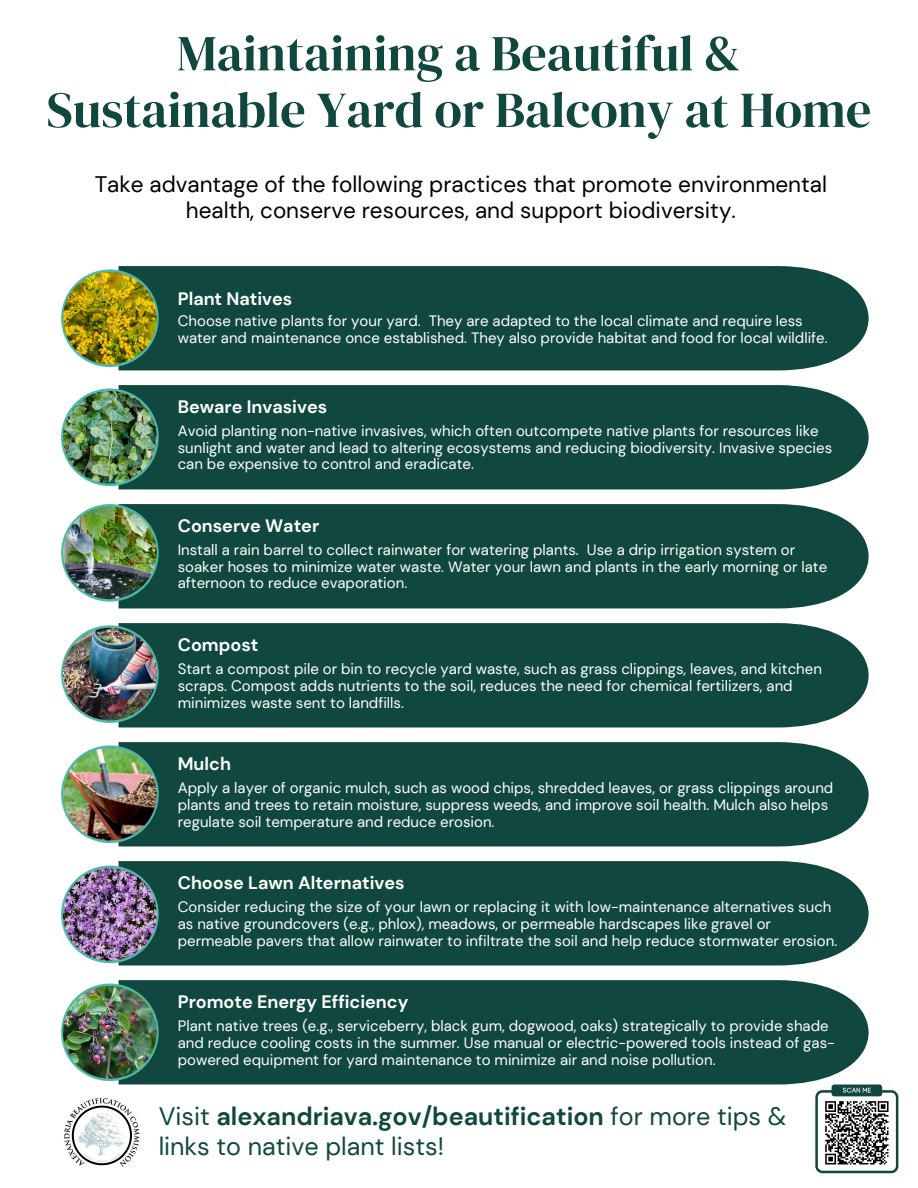
<style>
.page{position:relative;width:918px;height:1188px;background:#fff}
.page>*{position:absolute;margin:0;border:0;box-sizing:border-box;transform-origin:0 0}
.t1{font:50.25px/56.6px "DM Serif Display";color:#104840;text-align:center}
.t2{font:25.2px/29.4px "DM Sans";color:#104840}
.t3{font:22.5px/25.8px "DM Sans";color:#000;text-align:center}
.t4{font:700 18px "DM Sans";color:#fff}
.t5{font:15px/16.8px "DM Sans";color:#fff}
.s1{font-weight:700}
</style>
<div class="page">
<div style="left:119px;top:266px;width:750px;height:104px;background:#104840"></div>
<svg style="left:61px;top:269px;width:98px;height:98px"></svg>
<div style="left:119px;top:385px;width:750px;height:104px;background:#104840"></div>
<div style="left:119px;top:504px;width:750px;height:104px;background:#104840"></div>
<div style="left:119px;top:623px;width:750px;height:104px;background:#104840"></div>
<div style="left:119px;top:742px;width:750px;height:104px;background:#104840"></div>
<div style="left:119px;top:861px;width:750px;height:105px;background:#104840"></div>
<div style="left:119px;top:980px;width:750px;height:105px;background:#104840"></div>
<img style="left:64px;top:1098px;width:76px;height:69px">
<img style="left:63px;top:272px;width:94px;height:93px;border-radius:50%">
<svg style="left:61px;top:389px;width:98px;height:97px"></svg>
<img style="left:63px;top:391px;width:94px;height:93px;border-radius:50%">
<svg style="left:61px;top:504px;width:98px;height:98px"></svg>
<img style="left:63px;top:507px;width:94px;height:92px;border-radius:50%">
<svg style="left:61px;top:625px;width:98px;height:98px"></svg>
<img style="left:63px;top:628px;width:94px;height:92px;border-radius:50%">
<svg style="left:61px;top:745px;width:98px;height:98px"></svg>
<img style="left:63px;top:748px;width:94px;height:93px;border-radius:50%">
<svg style="left:61px;top:866px;width:98px;height:97px"></svg>
<img style="left:63px;top:868px;width:94px;height:93px;border-radius:50%">
<svg style="left:61px;top:984px;width:98px;height:97px"></svg>
<img style="left:63px;top:986px;width:94px;height:93px;border-radius:50%">
<svg style="left:832px;top:1085px;width:50px;height:11px"></svg>
<svg style="left:815px;top:1088px;width:83px;height:85px"></svg>
<p class="t1" style="left:47px;top:24px;width:826px">Maintaining a Beautiful &amp;<br>Sustainable Yard or Balcony at Home</p>
<p class="t3" style="left:95px;top:171px;width:734px">Take advantage of the following practices that promote environmental health, conserve resources, and support biodiversity.</p>
<p class="t4" style="left:178px;top:288px;width:116px">Plant Natives</p>
<p class="t5" style="left:178px;top:312px;width:651px">Choose native plants for your yard. They are adapted to the local climate and require less water and maintenance once established. They also provide habitat and food for local wildlife.</p>
<p class="t4" style="left:178px;top:396px;width:151px">Beware Invasives</p>
<p class="t5" style="left:178px;top:422px;width:656px">Avoid planting non-native invasives, which often outcompete native plants for resources like sunlight and water and lead to altering ecosystems and reducing biodiversity. Invasive species can be expensive to control and eradicate.</p>
<p class="t4" style="left:178px;top:515px;width:143px">Conserve Water</p>
<p class="t5" style="left:178px;top:541px;width:651px">Install a rain barrel to collect rainwater for watering plants. Use a drip irrigation system or soaker hoses to minimize water waste. Water your lawn and plants in the early morning or late afternoon to reduce evaporation.</p>
<p class="t4" style="left:178px;top:634px;width:82px">Compost</p>
<p class="t5" style="left:178px;top:660px;width:646px">Start a compost pile or bin to recycle yard waste, such as grass clippings, leaves, and kitchen scraps. Compost adds nutrients to the soil, reduces the need for chemical fertilizers, and minimizes waste sent to landfills.</p>
<p class="t4" style="left:178px;top:753px;width:55px">Mulch</p>
<p class="t5" style="left:178px;top:779px;width:657px">Apply a layer of organic mulch, such as wood chips, shredded leaves, or grass clippings around plants and trees to retain moisture, suppress weeds, and improve soil health. Mulch also helps regulate soil temperature and reduce erosion.</p>
<p class="t4" style="left:178px;top:872px;width:228px">Choose Lawn Alternatives</p>
<p class="t5" style="left:178px;top:898px;width:661px">Consider reducing the size of your lawn or replacing it with low-maintenance alternatives such as native groundcovers (e.g., phlox), meadows, or permeable hardscapes like gravel or permeable pavers that allow rainwater to infiltrate the soil and help reduce stormwater erosion.</p>
<p class="t4" style="left:178px;top:991px;width:232px">Promote Energy Efficiency</p>
<p class="t5" style="left:178px;top:1017px;width:659px">Plant native trees (e.g., serviceberry, black gum, dogwood, oaks) strategically to provide shade and reduce cooling costs in the summer. Use manual or electric-powered tools instead of gas&shy;powered equipment for yard maintenance to minimize air and noise pollution.</p>
<p class="t2" style="left:159px;top:1102px;width:629px">Visit <span class="s1">alexandriava.gov/beautification</span> for more tips &amp; links to native plant lists!</p>
</div>
